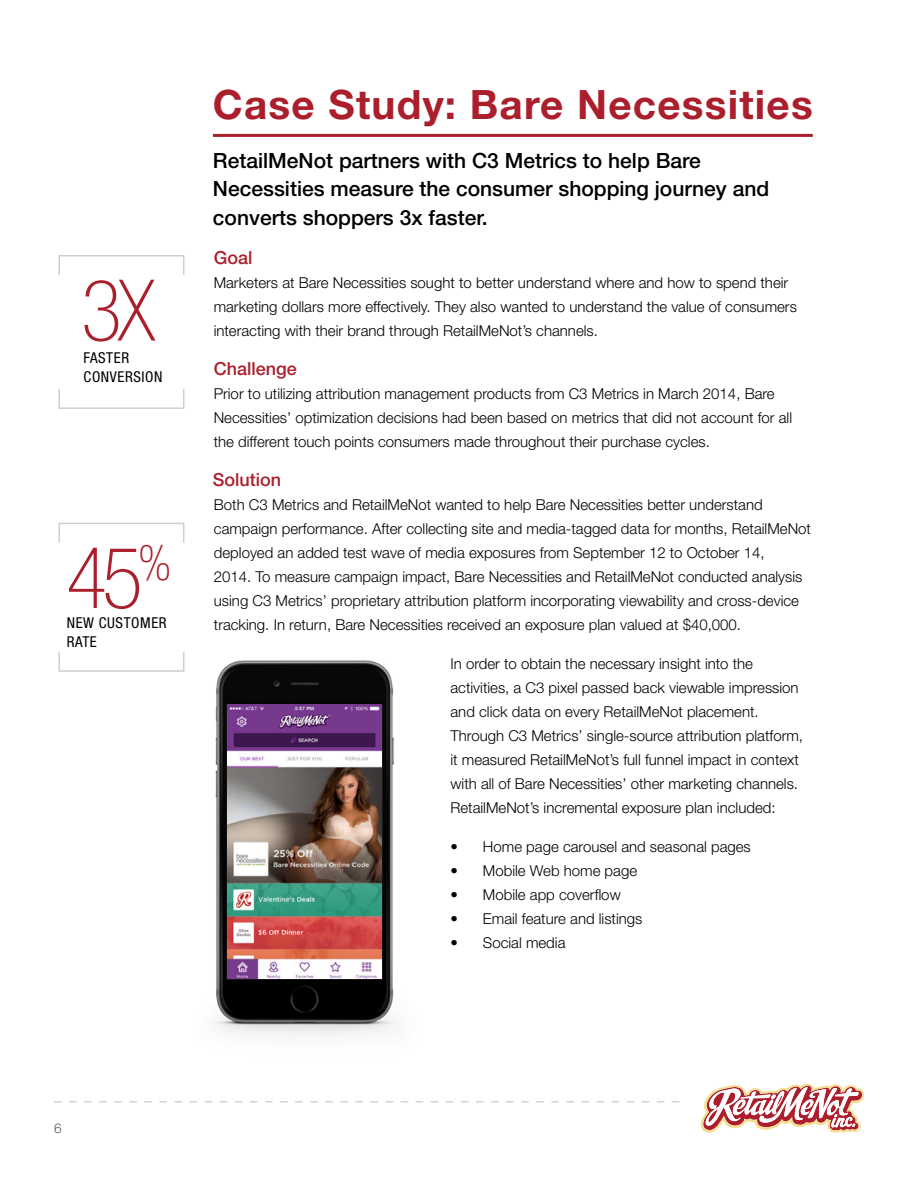
<style>
.page{position:relative;width:918px;height:1188px;background:#fff}
.page>*{position:absolute;margin:0;border:0;box-sizing:border-box;transform-origin:0 0}
.t1{font:100 condensed 85.2px "Helvetica Neue LT Std";color:#ab1f2c}
.t2{font:700 40.5px "Helvetica Neue LT Std";letter-spacing:.03em;color:#ab1f2c}
.t3{font:500 21px/28.5px "Helvetica Neue LT Std";color:#000}
.t4{font:500 18px "Helvetica Neue LT Std";color:#ab1f2c}
.t5{font:300 15px/24px "Helvetica Neue LT Std";color:#000}
.t6{font:condensed 15px/19.5px "Helvetica Neue LT Std";letter-spacing:.04em;color:#000}
.t7{font:300 13.5px "Helvetica Neue LT Std";color:#58595b}
</style>
<div class="page">
<svg style="left:701px;top:1083px;width:163px;height:50px"></svg>
<hr style="left:213px;top:134px;width:600px;height:3px;background:#ab1f2c">
<svg style="left:54px;top:1101px;width:626px;height:1px"></svg>
<div style="left:58px;top:255px;width:126px;height:21px;border:2px solid #cecfd1"></div>
<div style="left:58px;top:388px;width:126px;height:21px;border:2px solid #cecfd1"></div>
<div style="left:58px;top:523px;width:126px;height:21px;border:2px solid #cecfd1"></div>
<div style="left:58px;top:651px;width:126px;height:21px;border:2px solid #cecfd1"></div>
<img style="left:214px;top:660px;width:183px;height:375px">
<img style="left:228px;top:705px;width:153px;height:274px">
<h1 class="t1" style="left:81px;top:263px;width:77px">3X</h1>
<p class="t6" style="left:84px;top:348px;width:80px">FASTER<br>CONVERSION</p>
<h1 class="t1" style="left:66px;top:530px;width:107px">45<sup>%</sup></h1>
<p class="t6" style="left:67px;top:613px;width:101px">NEW CUSTOMER<br>RATE</p>
<h2 class="t2" style="left:213px;top:79px;width:601px">Case Study: Bare Necessities</h2>
<h3 class="t3" style="left:213px;top:146px;width:558px">RetailMeNot partners with C3 Metrics to help Bare<br>Necessities measure the consumer shopping journey and converts shoppers 3x faster.</h3>
<p class="t4" style="left:214px;top:247px;width:40px">Goal</p>
<p class="t5" style="left:214px;top:270px;width:585px">Marketers at Bare Necessities sought to better understand where and how to spend their marketing dollars more effectively. They also wanted to understand the value of consumers interacting with their brand through RetailMeNot’s channels.</p>
<p class="t4" style="left:214px;top:358px;width:85px">Challenge</p>
<p class="t5" style="left:214px;top:381px;width:580px">Prior to utilizing attribution management products from C3 Metrics in March 2014, Bare<br>Necessities’ optimization decisions had been based on metrics that did not account for all the different touch points consumers made throughout their purchase cycles.</p>
<p class="t4" style="left:213px;top:469px;width:70px">Solution</p>
<p class="t5" style="left:214px;top:492px;width:599px">Both C3 Metrics and RetailMeNot wanted to help Bare Necessities better understand campaign performance. After collecting site and media-tagged data for months, RetailMeNot deployed an added test wave of media exposures from September 12 to October 14,<br>2014. To measure campaign impact, Bare Necessities and RetailMeNot conducted analysis using C3 Metrics’ proprietary attribution platform incorporating viewability and cross-device tracking. In return, Bare Necessities received an exposure plan valued at $40,000.</p>
<p class="t5" style="left:451px;top:651px;width:354px">In order to obtain the necessary insight into the activities, a C3 pixel passed back viewable impression and click data on every RetailMeNot placement.<br>Through C3 Metrics’ single-source attribution platform, it measured RetailMeNot’s full funnel impact in context with all of Bare Necessities’ other marketing channels.<br>RetailMeNot’s incremental exposure plan included:</p>
<p class="t5" style="left:451px;top:834px;width:302px">• Home page carousel and seasonal pages</p>
<p class="t5" style="left:451px;top:858px;width:188px">• Mobile Web home page</p>
<p class="t5" style="left:451px;top:882px;width:172px">• Mobile app coverflow</p>
<p class="t5" style="left:451px;top:906px;width:193px">• Email feature and listings</p>
<p class="t5" style="left:451px;top:930px;width:116px">• Social media</p>
<p class="t7" style="left:54px;top:1120px;width:9px">6</p>
</div>
